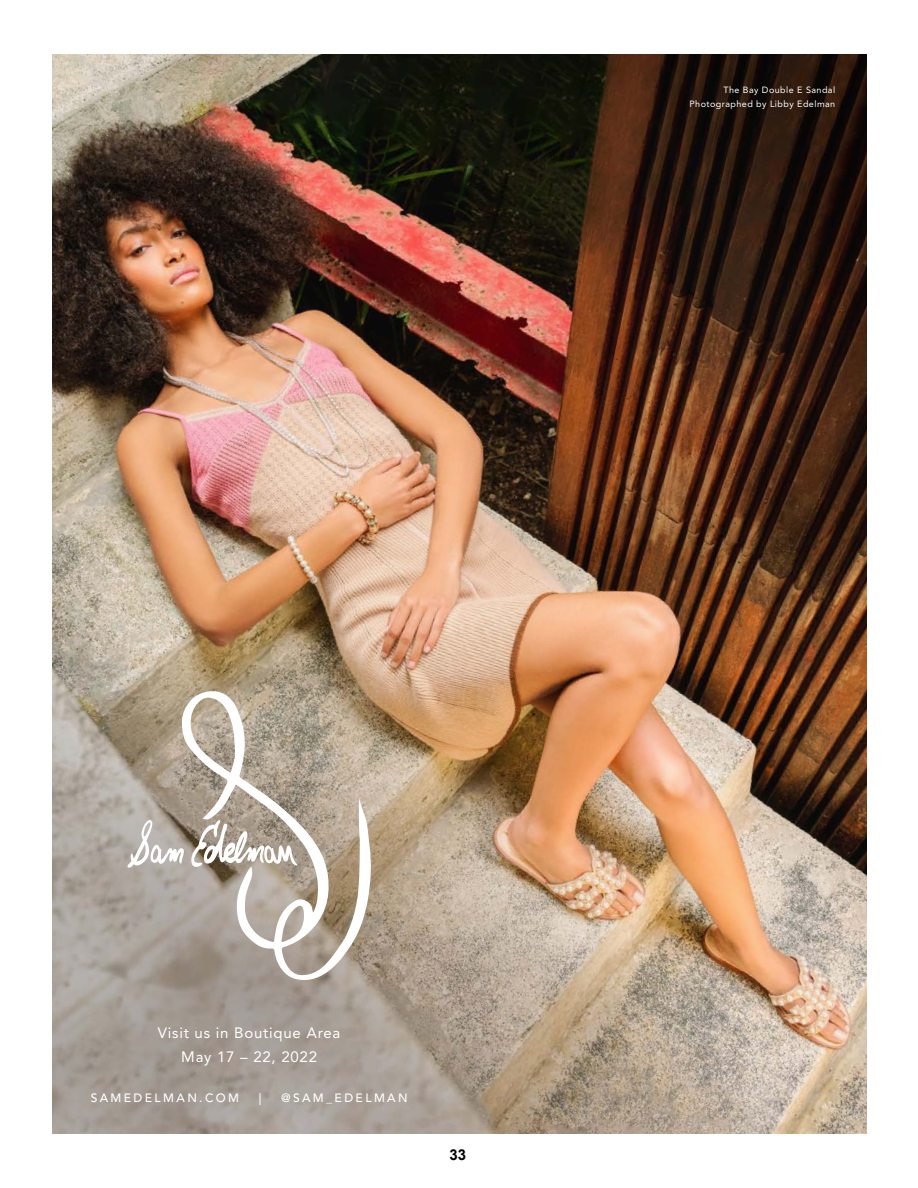
<style>
.page{position:relative;width:918px;height:1188px;background:#fff}
.page>*{position:absolute;margin:0;border:0;box-sizing:border-box;transform-origin:0 0}
.t1{font:15px/24px "Avenir LT Std";letter-spacing:.05em;color:#fff;text-align:center}
.t2{font:700 15px "Arial";color:#000}
.t3{font:500 12px "Avenir LT Std";letter-spacing:.2em;color:#fff}
.t4{font:9px/13.5px "Avenir LT Std";letter-spacing:.05em;color:#fff;text-align:right}
</style>
<div class="page">
<img style="left:52px;top:54px;width:815px;height:1080px">
<svg style="left:182px;top:691px;width:189px;height:289px;background:#b7ac9d"></svg>
<svg style="left:127px;top:820px;width:171px;height:48px"></svg>
<p class="t4" style="left:689px;top:84px;width:147px">The Bay Double E Sandal<br>Photographed by Libby Edelman</p>
<p class="t1" style="left:158px;top:1021px;width:184px">Visit us in Boutique Area<br>May 17 – 22, 2022</p>
<p class="t3" style="left:91px;top:1091px;width:150px">SAMEDELMAN.COM</p>
<p class="t3" style="left:259px;top:1091px;width:4px">|</p>
<p class="t3" style="left:281px;top:1091px;width:128px">@SAM_EDELMAN</p>
<h1 class="t2" style="left:450px;top:1145px;width:18px">33</h1>
</div>
